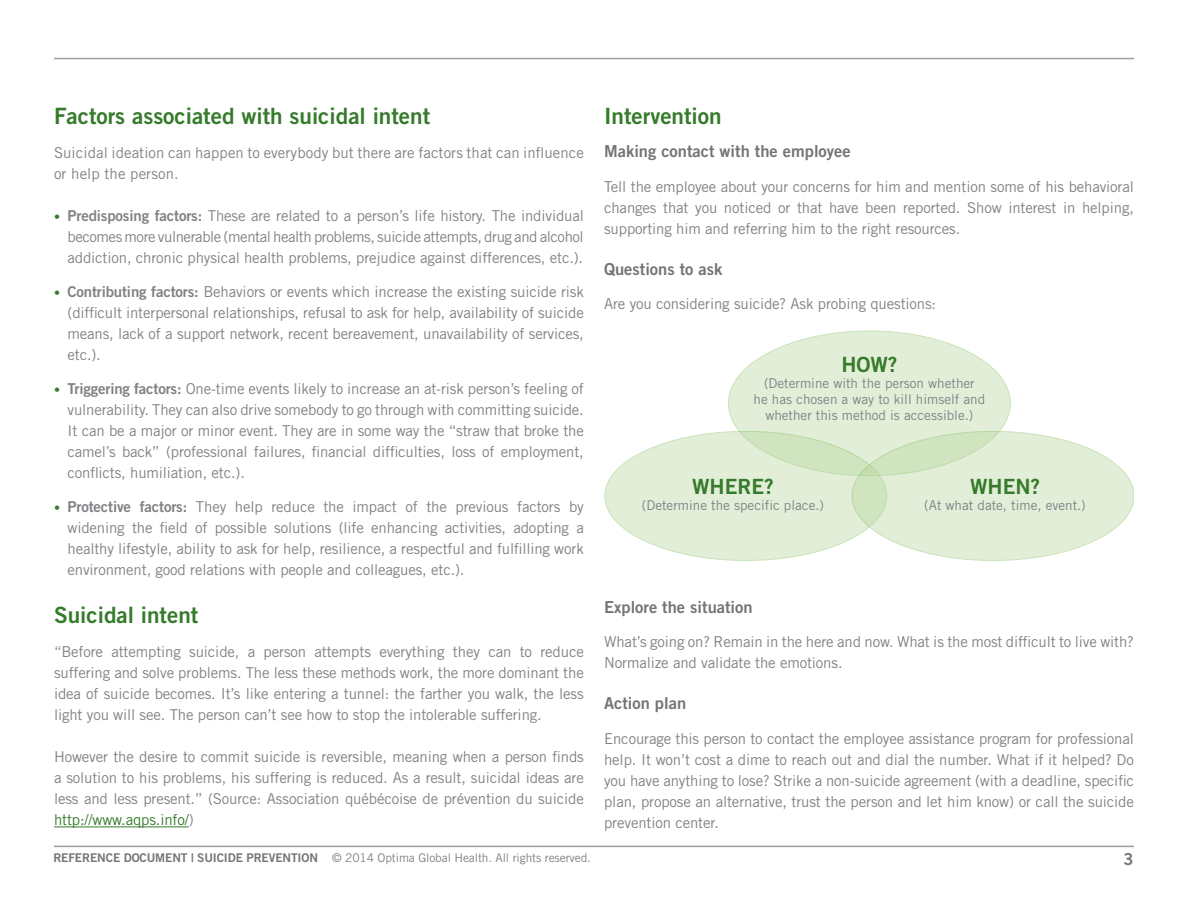
<style>
.page{position:relative;width:1188px;height:918px;background:#fff}
.page>*{position:absolute;margin:0;border:0;box-sizing:border-box;transform-origin:0 0}
.Corps_de_texte{font:22.5px "Trade Gothic Bold Two";color:#357b2b}
.Titre{font:22.5px "Trade Gothic Bold Two";color:#357b2b}
.t1{font:21px "Trade Gothic Bold Two";color:#357b2b}
.Titre2{font:16.5px "Trade Gothic Bold Two";color:#727477}
.Corps_de_texte-2{font:15px/21px "Trade Gothic";letter-spacing:-.01em;color:#808285;text-align:justify}
.Énumération{font:15px/21px "Trade Gothic";letter-spacing:-.01em;color:#808285;text-align:justify}
.t2{font:13.5px/16.2px "Trade Gothic";color:#808285;text-align:center}
.t3{font:12px "Trade Gothic";letter-spacing:-.01em;color:#808285}
.s1{font-size:12px;color:#357b2b}
.s2{font-family:"Trade Gothic Bold Two"}
.s3{color:#357b2b}
.s4{font-family:"Trade Gothic Bold Two";color:#727477}
</style>
<div class="page">
<hr style="left:54px;top:58px;width:1080px;height:1px;background:#9d9fa2">
<hr style="left:54px;top:846px;width:1080px;height:1px;background:#9d9fa2">
<hr style="left:54px;top:827px;width:135px;height:1px;background:#357b2b">
<div style="left:728px;top:331px;width:282px;height:145px;background:#e2eed8;border-radius:50%"></div>
<svg style="left:605px;top:431px;width:282px;height:129px;background:#dfecd4"></svg>
<svg style="left:852px;top:431px;width:282px;height:129px;background:#deecd3"></svg>
<p class="Corps_de_texte" style="left:54px;top:102px;width:378px">Factors associated with suicidal intent</p>
<p class="Corps_de_texte-2" style="left:54px;top:142px;width:531px">Suicidal ideation can happen to everybody but there are factors that can influence or help the person.</p>
<p class="Énumération" style="left:68px;top:205px;width:518px;text-indent:-14px"><span class="s1">•</span> <span class="s2">Predisposing factors:</span> These are related to a person’s life history. The individual becomes more vulnerable (mental health problems, suicide attempts, drug and alcohol addiction, chronic physical health problems, prejudice against differences, etc.).</p>
<p class="Énumération" style="left:68px;top:281px;width:518px;text-indent:-14px"><span class="s1">•</span> <span class="s2">Contributing factors:</span> Behaviors or events which increase the existing suicide risk (difficult interpersonal relationships, refusal to ask for help, availability of suicide means, lack of a support network, recent bereavement, unavailability of services, etc.).</p>
<p class="Énumération" style="left:68px;top:378px;width:518px;text-indent:-14px"><span class="s1">•</span> <span class="s2">Triggering factors:</span> One-time events likely to increase an at-risk person’s feeling of vulnerability. They can also drive somebody to go through with committing suicide.<br>It can be a major or minor event. They are in some way the “straw that broke the camel’s back” (professional failures, financial difficulties, loss of employment, conflicts, humiliation, etc.).</p>
<p class="Énumération" style="left:68px;top:496px;width:518px;text-indent:-14px"><span class="s1">•</span> <span class="s2">Protective factors:</span> They help reduce the impact of the previous factors by widening the field of possible solutions (life enhancing activities, adopting a healthy lifestyle, ability to ask for help, resilience, a respectful and fulfilling work environment, good relations with people and colleagues, etc.).</p>
<p class="Titre" style="left:54px;top:601px;width:146px">Suicidal intent</p>
<p class="Corps_de_texte-2" style="left:54px;top:641px;width:531px">“Before attempting suicide, a person attempts everything they can to reduce suffering and solve problems. The less these methods work, the more dominant the idea of suicide becomes. It’s like entering a tunnel: the farther you walk, the less light you will see. The person can’t see how to stop the intolerable suffering.</p>
<p class="Corps_de_texte-2" style="left:54px;top:746px;width:531px">However the desire to commit suicide is reversible, meaning when a person finds a solution to his problems, his suffering is reduced. As a result, suicidal ideas are less and less present.” (Source: Association québécoise de prévention du suicide <span class="s3">http://www.aqps.info/</span>)</p>
<p class="Titre" style="left:604px;top:102px;width:119px">Intervention</p>
<p class="Titre2" style="left:604px;top:141px;width:248px">Making contact with the employee</p>
<p class="Corps_de_texte-2" style="left:604px;top:176px;width:531px">Tell the employee about your concerns for him and mention some of his behavioral changes that you noticed or that have been reported. Show interest in helping, supporting him and referring him to the right resources.</p>
<p class="Titre2" style="left:604px;top:259px;width:120px">Questions to ask</p>
<p class="Corps_de_texte-2" style="left:604px;top:293px;width:334px">Are you considering suicide? Ask probing questions:</p>
<p class="t1" style="left:841px;top:351px;width:57px">HOW?</p>
<p class="t2" style="left:754px;top:375px;width:233px">(Determine with the person whether<br>he has chosen a way to kill himself and whether this method is accessible.)</p>
<p class="t1" style="left:692px;top:474px;width:83px">WHERE?</p>
<p class="t2" style="left:642px;top:497px;width:184px">(Determine the specific place.)</p>
<p class="t1" style="left:970px;top:474px;width:71px">WHEN?</p>
<p class="t2" style="left:924px;top:497px;width:163px">(At what date, time, event.)</p>
<p class="Titre2" style="left:604px;top:597px;width:150px">Explore the situation</p>
<p class="Corps_de_texte-2" style="left:604px;top:631px;width:531px">What’s going on? Remain in the here and now. What is the most difficult to live with?<br>Normalize and validate the emotions.</p>
<p class="Titre2" style="left:604px;top:693px;width:84px">Action plan</p>
<p class="Corps_de_texte-2" style="left:604px;top:728px;width:531px">Encourage this person to contact the employee assistance program for professional help. It won’t cost a dime to reach out and dial the number. What if it helped? Do you have anything to lose? Strike a non-suicide agreement (with a deadline, specific plan, propose an alternative, trust the person and let him know) or call the suicide prevention center.</p>
<p class="t3" style="left:53px;top:850px;width:539px"><span class="s4">REFERENCE DOCUMENT | SUICIDE PREVENTION</span> © 2014 Optima Global Health. All rights reserved.</p>
<p class="Titre2" style="left:1123px;top:849px;width:12px">3</p>
</div>
